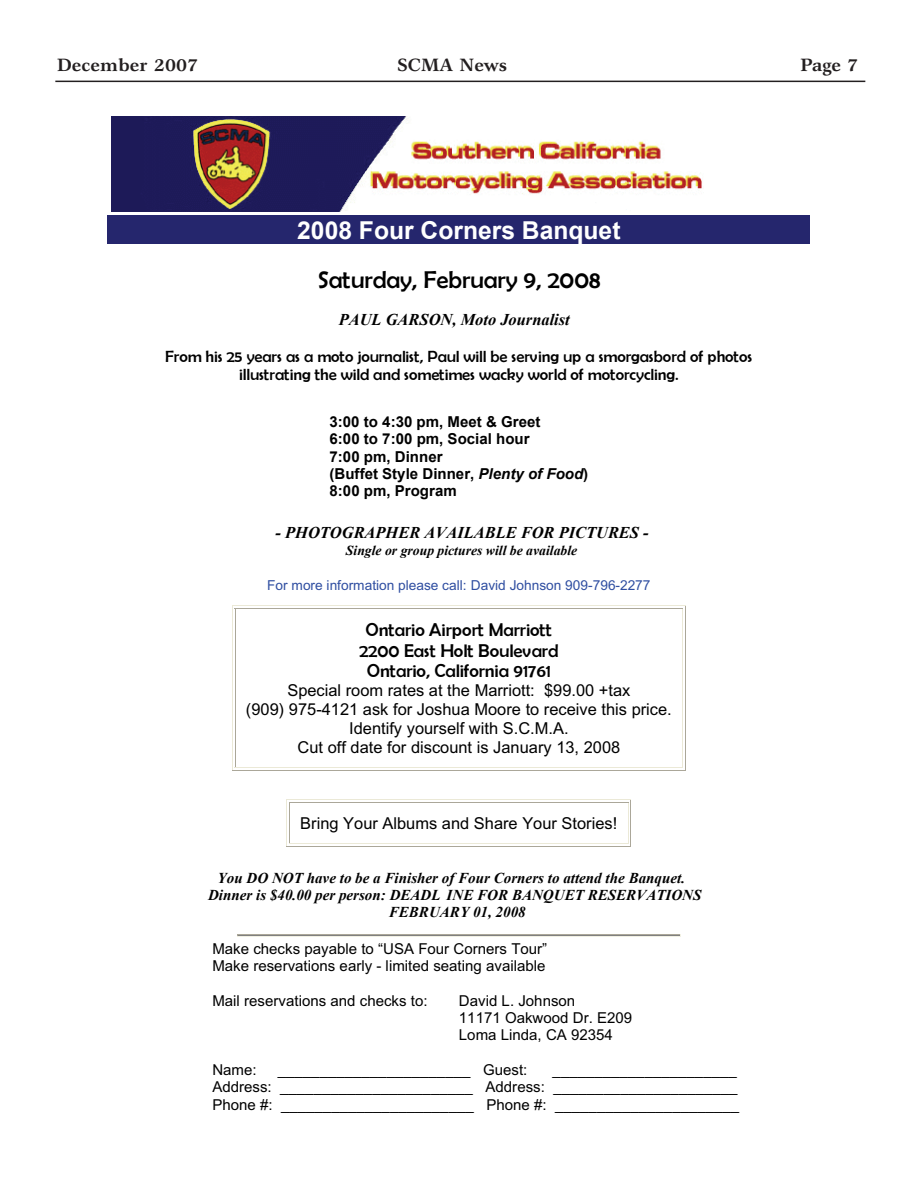
<style>
.page{position:relative;width:918px;height:1188px;background:#fff}
.page>*{position:absolute;margin:0;border:0;box-sizing:border-box;transform-origin:0 0}
.t1{font:24.6px "Berlin Sans FB Reg+T42+KDNQLH";color:#000}
.t2{font:700 24.6px "Arial";color:#fff}
.t3{font:18.45px/20.4px "Berlin Sans FB Reg+T42+KDNQLH";color:#000;text-align:center}
.t4{font:700 18px "Garth Graphic";color:#231f20}
.t5{font:16.5px/18.9px "Arial";color:#000;text-align:center}
.t6{font:16.5px/18.1px "Berlin Sans FB Reg+T42+KDNQLH";color:#000;text-align:center}
.t7{font:italic 700 16.5px "Times New Roman";color:#000}
.t8{font:15px/17.4px "Arial";color:#000}
.t9{font:italic 700 15px/17.4px "Times New Roman";color:#000;text-align:center}
.t10{font:700 15px/17.2px "Arial";color:#000}
.t11{font:13.8px "Arial";color:#2f4ea1}
.t12{font:italic 700 13.8px "Times New Roman";color:#000}
.s1{font-style:italic}
</style>
<div class="page">
<hr style="left:55px;top:81px;width:810px;height:1px;background:#231f20">
<img style="left:112px;top:116px;width:590px;height:96px">
<div style="left:108px;top:216px;width:702px;height:28px;background:#25266d"></div>
<hr style="left:232px;top:605px;width:453px;height:1px;background:#ebe9d7">
<svg style="left:685px;top:605px;width:1px;height:15px"></svg>
<svg style="left:232px;top:606px;width:3px;height:14px"></svg>
<hr style="left:235px;top:608px;width:448px;height:1px;background:#aba799">
<hr style="left:235px;top:767px;width:448px;height:1px;background:#ebe9d7">
<hr style="left:235px;top:609px;width:1px;height:158px;background:#aba799">
<hr style="left:682px;top:609px;width:1px;height:158px;background:#ebe9d7">
<hr style="left:232px;top:620px;width:1px;height:151px;background:#ebe9d7">
<hr style="left:232px;top:770px;width:453px;height:1px;background:#aba799">
<hr style="left:685px;top:620px;width:1px;height:151px;background:#aba799">
<hr style="left:286px;top:799px;width:344px;height:1px;background:#ebe9d7">
<svg style="left:630px;top:799px;width:1px;height:15px"></svg>
<svg style="left:286px;top:800px;width:1px;height:14px"></svg>
<hr style="left:289px;top:802px;width:340px;height:1px;background:#aba799">
<hr style="left:289px;top:843px;width:340px;height:1px;background:#ebe9d7">
<hr style="left:289px;top:803px;width:1px;height:40px;background:#aba799">
<hr style="left:628px;top:803px;width:1px;height:40px;background:#ebe9d7">
<hr style="left:286px;top:814px;width:1px;height:33px;background:#ebe9d7">
<hr style="left:286px;top:846px;width:344px;height:1px;background:#aba799">
<hr style="left:630px;top:814px;width:1px;height:33px;background:#aba799">
<hr style="left:237px;top:934px;width:444px;height:2px;background:#808080">
<hr style="left:237px;top:934px;width:444px;height:1px;background:#aba799">
<hr style="left:237px;top:936px;width:444px;height:1px;background:#f1f0e3">
<p class="t4" style="left:57px;top:58px;width:143px">December 2007</p>
<p class="t4" style="left:398px;top:58px;width:111px">SCMA News</p>
<p class="t4" style="left:800px;top:58px;width:60px">Page 7</p>
<h1 class="t2" style="left:297px;top:216px;width:325px">2008 Four Corners Banquet</h1>
<h1 class="t1" style="left:317px;top:271px;width:284px">Saturday, February 9, 2008</h1>
<p class="t7" style="left:339px;top:310px;width:233px">PAUL GARSON, Moto Journalist</p>
<p class="t6" style="left:165px;top:348px;width:589px">From his 25 years as a moto journalist, Paul will be serving up a smorgasbord of photos illustrating the wild and sometimes wacky world of motorcycling.</p>
<p class="t10" style="left:330px;top:413px;width:260px">3:00 to 4:30 pm, Meet &amp; Greet<br>6:00 to 7:00 pm, Social hour<br>7:00 pm, Dinner<br>(Buffet Style Dinner, <span class="s1">Plenty of Food</span>)<br>8:00 pm, Program</p>
<p class="t7" style="left:276px;top:524px;width:374px">- PHOTOGRAPHER AVAILABLE FOR PICTURES -</p>
<p class="t12" style="left:346px;top:542px;width:233px">Single or group pictures will be available</p>
<p class="t11" style="left:267px;top:580px;width:385px">For more information please call: David Johnson 909-796-2277</p>
<p class="t3" style="left:359px;top:621px;width:200px">Ontario Airport Marriott<br>2200 East Holt Boulevard<br>Ontario, California 91761</p>
<p class="t5" style="left:246px;top:682px;width:427px">Special room rates at the Marriott: $99.00 +tax<br>(909) 975-4121 ask for Joshua Moore to receive this price.<br>Identify yourself with S.C.M.A.<br>Cut off date for discount is January 13, 2008</p>
<p class="t5" style="left:300px;top:815px;width:319px">Bring Your Albums and Share Your Stories!</p>
<p class="t9" style="left:208px;top:869px;width:495px">You DO NOT have to be a Finisher of Four Corners to attend the Banquet.<br>Dinner is $40.00 per person: DEADL INE FOR BANQUET RESERVATIONS<br>FEBRUARY 01, 2008</p>
<p class="t8" style="left:212px;top:941px;width:336px">Make checks payable to “USA Four Corners Tour”<br>Make reservations early - limited seating available</p>
<p class="t8" style="left:212px;top:993px;width:217px">Mail reservations and checks to:</p>
<p class="t8" style="left:459px;top:993px;width:175px">David L. Johnson<br>11171 Oakwood Dr. E209<br>Loma Linda, CA 92354</p>
<p class="t8" style="left:212px;top:1062px;width:46px">Name:</p>
<p class="t8" style="left:278px;top:1062px;width:251px">_______________________ Guest:</p>
<p class="t8" style="left:212px;top:1062px;width:528px;text-indent:340px">______________________<br>Address: _______________________ Address: ______________________<br>Phone #: _______________________ Phone #: ______________________</p>
</div>
